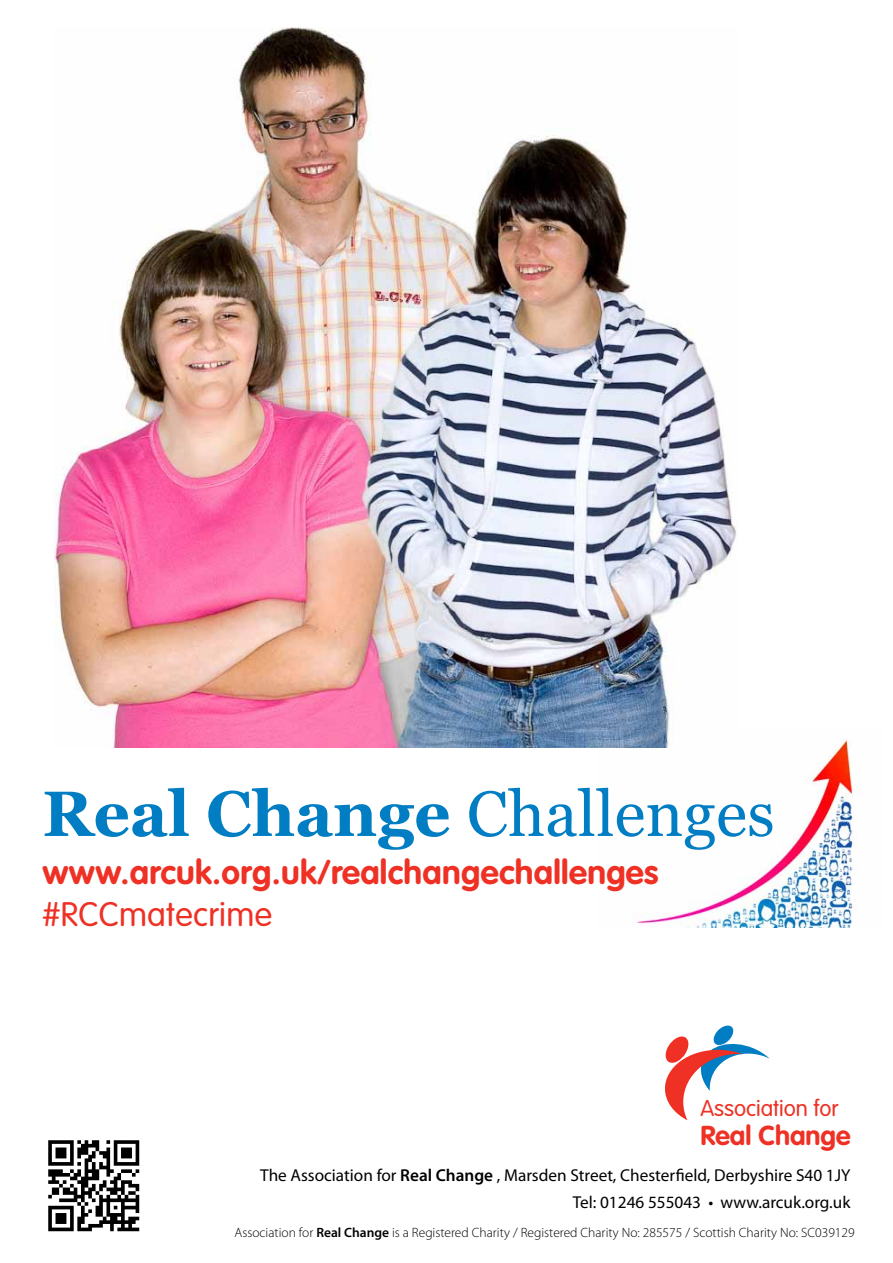
<style>
.page{position:relative;width:893px;height:1263px;background:#fff}
.page>*{position:absolute;margin:0;border:0;box-sizing:border-box;transform-origin:0 0}
.t1{font:700 63.75px "Georgia";color:#007dc3}
.t2{font:700 33.6px "VAG Rounded";letter-spacing:.01em;color:#ee3124}
.t3{font:300 33.6px "VAG Rounded";letter-spacing:.01em;color:#ee3124}
.t4{font:700 27px "VAG Rounded";color:#ee3124}
.t5{font:300 22.5px "VAG Rounded";color:#ee3124}
.t6{font:17.25px/27px "Myriad Pro";color:#000;text-align:right}
.t7{font:300 13.5px "Myriad Pro";color:#000}
.s1{font-weight:400}
.s2{font-weight:600}
</style>
<div class="page">
<svg style="left:665px;top:1025px;width:105px;height:95px"></svg>
<img style="left:48px;top:1140px;width:92px;height:92px">
<img style="left:597px;top:739px;width:257px;height:189px">
<img style="left:54px;top:27px;width:683px;height:720px">
<h1 class="t1" style="left:43px;top:766px;width:734px">Real Change <span class="s1">Challenges</span></h1>
<h2 class="t2" style="left:43px;top:852px;width:618px">www.arcuk.org.uk/realchangechallenges</h2>
<h2 class="t3" style="left:43px;top:895px;width:231px">#RCCmatecrime</h2>
<h3 class="t5" style="left:700px;top:1095px;width:140px">Association for</h3>
<h3 class="t4" style="left:700px;top:1119px;width:152px">Real Change</h3>
<p class="t6" style="left:260px;top:1161px;width:592px">The Association for <span class="s2">Real Change</span> , Marsden Street, Chesterfield, Derbyshire S40 1JY<br>Tel: 01246 555043 • www.arcuk.org.uk</p>
<p class="t7" style="left:235px;top:1225px;width:622px">Association for <span class="s2">Real Change</span> is a Registered Charity / Registered Charity No: 285575 / Scottish Charity No: SC039129</p>
</div>
